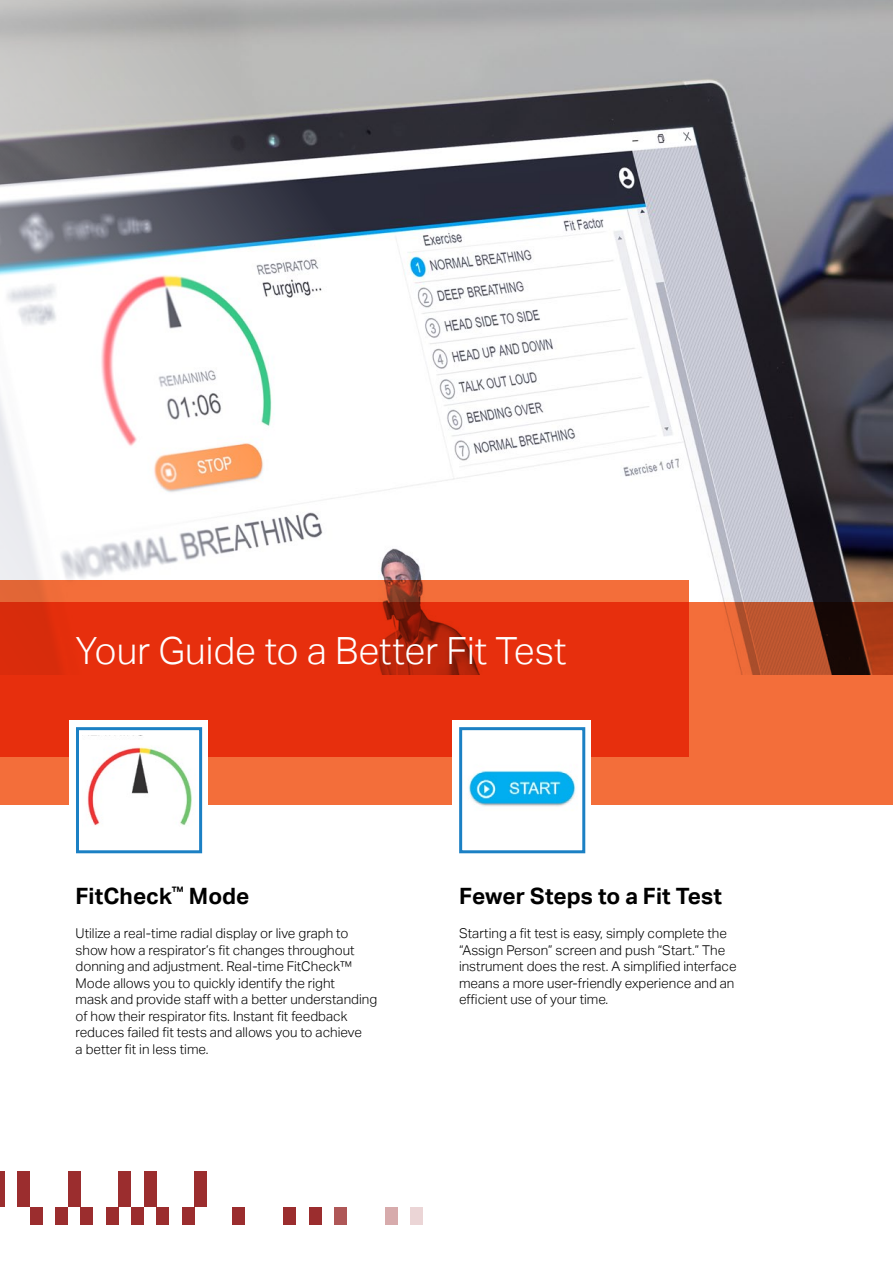
<style>
.page{position:relative;width:893px;height:1263px;background:#fff}
.page>*{position:absolute;margin:0;border:0;box-sizing:border-box;transform-origin:0 0}
.t1{font:300 37.5px "Aktiv Grotesk";color:#fff}
.t2{font:700 22.5px "Aktiv Grotesk";color:#000}
.t3{font:300 13.5px/16.5px "Aktiv Grotesk";color:#000}
</style>
<div class="page">
<img style="left:0;top:0;width:893px;height:602px">
<svg style="left:0;top:602px;width:893px;height:203px;background:#e06435"></svg>
<svg style="left:0;top:580px;width:689px;height:176px;background:#e43612"></svg>
<div style="left:17px;top:1171px;width:13px;height:36px;background:#9b2d2e"></div>
<div style="left:144px;top:1171px;width:12px;height:36px;background:#9b2d2e"></div>
<div style="left:0;top:1171px;width:5px;height:36px;background:#9b2d2e"></div>
<div style="left:119px;top:1171px;width:12px;height:36px;background:#9b2d2e"></div>
<div style="left:68px;top:1171px;width:13px;height:36px;background:#9b2d2e"></div>
<div style="left:195px;top:1171px;width:12px;height:36px;background:#9b2d2e"></div>
<div style="left:30px;top:1207px;width:13px;height:18px;background:#9b2d2e"></div>
<div style="left:55px;top:1207px;width:13px;height:18px;background:#9b2d2e"></div>
<div style="left:80px;top:1207px;width:13px;height:18px;background:#9b2d2e"></div>
<div style="left:131px;top:1207px;width:13px;height:18px;background:#9b2d2e"></div>
<div style="left:156px;top:1207px;width:13px;height:18px;background:#9b2d2e"></div>
<div style="left:182px;top:1207px;width:12px;height:18px;background:#9b2d2e"></div>
<div style="left:232px;top:1207px;width:13px;height:18px;background:#9b2d2e"></div>
<div style="left:106px;top:1207px;width:13px;height:18px;background:#9b2d2e"></div>
<div style="left:283px;top:1207px;width:13px;height:18px;background:#9b2d2e"></div>
<div style="left:309px;top:1207px;width:12px;height:18px;background:#9b2d2e"></div>
<div style="left:334px;top:1207px;width:13px;height:18px;background:#af5757"></div>
<div style="left:385px;top:1207px;width:12px;height:18px;background:#d7abac"></div>
<div style="left:410px;top:1207px;width:13px;height:18px;background:#ebd5d6"></div>
<div style="left:69px;top:720px;width:139px;height:139px;background:#fff"></div>
<img style="left:87px;top:747px;width:105px;height:79px">
<img style="left:452px;top:720px;width:139px;height:134px">
<div style="left:459px;top:727px;width:126px;height:126px;border:3px solid #1b80c4"></div>
<div style="left:76px;top:727px;width:126px;height:126px;border:3px solid #1b80c4"></div>
<h1 class="t1" style="left:76px;top:629px;width:492px">Your Guide to a Better Fit Test</h1>
<h2 class="t2" style="left:76px;top:882px;width:175px">FitCheck<sup>™</sup> Mode</h2>
<p class="t3" style="left:76px;top:925px;width:303px">Utilize a real-time radial display or live graph to show how a respirator’s fit changes throughout donning and adjustment. Real-time FitCheck™ Mode allows you to quickly identify the right<br>mask and provide staff with a better understanding of how their respirator fits. Instant fit feedback reduces failed fit tests and allows you to achieve<br>a better fit in less time.</p>
<h2 class="t2" style="left:459px;top:882px;width:264px">Fewer Steps to a Fit Test</h2>
<p class="t3" style="left:459px;top:925px;width:279px">Starting a fit test is easy, simply complete the “Assign Person” screen and push “Start.” The instrument does the rest. A simplified interface means a more user-friendly experience and an efficient use of your time.</p>
</div>
